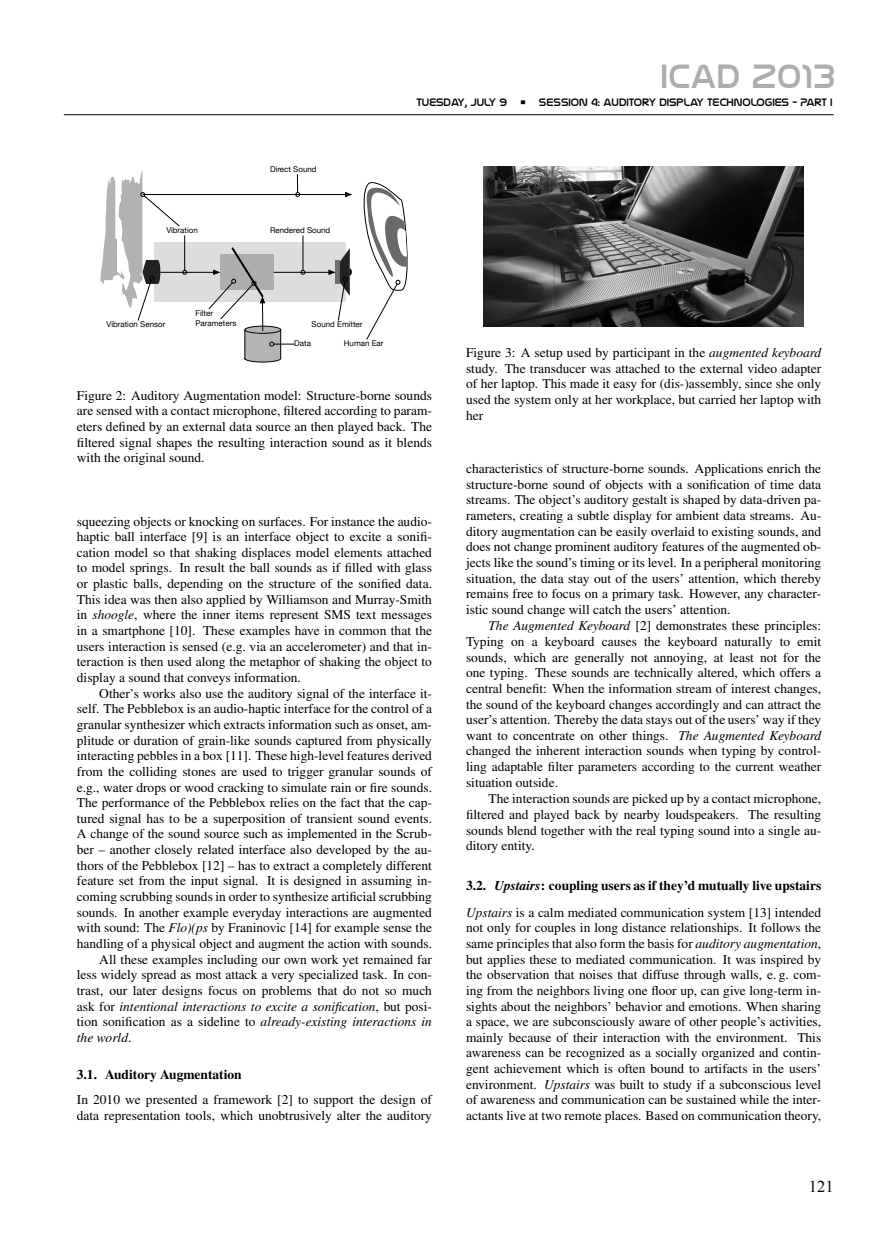
<style>
.page{position:relative;width:872px;height:1234px;background:#fff}
.page>*{position:absolute;margin:0;border:0;box-sizing:border-box;transform-origin:0 0}
.t1{font:37.5px "Nasalization";letter-spacing:.01em;color:#adadad}
.t2{font:16.5px "Times New Roman";color:#000}
.t3{font:13.5px/15.6px "Nimbus Rom No 9 L";color:#000;text-align:justify}
.t4{font:500 13.5px/26.4px "Nimbus Rom No 9 L";color:#000}
.t5{font:italic 13.5px "Nimbus Rom No 9 L";color:#000}
.t6{font:12px "Nasalization";color:#000}
.t7{font:7.95px "Helvetica Neue";color:#000}
.s1{font-style:italic}
.s2{font-style:normal}
.s3{font-weight:400;font-style:italic}
.s4{font-weight:400}
</style>
<div class="page">
<hr style="left:64px;top:114px;width:769px;height:1px;background:#000">
<hr style="left:697px;top:79px;width:14px;height:4px;background:#adadad">
<div style="left:154px;top:242px;width:192px;height:60px;background:#ddd"></div>
<hr style="left:274px;top:272px;width:55px;height:1px;background:#000">
<hr style="left:161px;top:272px;width:53px;height:1px;background:#000">
<hr style="left:143px;top:194px;width:202px;height:1px;background:#000">
<svg style="left:345px;top:191px;width:7px;height:6px"></svg>
<hr style="left:303px;top:236px;width:1px;height:34px;background:#000">
<svg style="left:300px;top:270px;width:6px;height:5px"></svg>
<svg style="left:328px;top:248px;width:24px;height:73px"></svg>
<svg style="left:101px;top:170px;width:87px;height:151px"></svg>
<svg style="left:295px;top:174px;width:6px;height:23px"></svg>
<svg style="left:363px;top:182px;width:45px;height:158px"></svg>
<svg style="left:208px;top:247px;width:86px;height:115px"></svg>
<img style="left:484px;top:167px;width:319px;height:159px">
<p class="t7" style="left:270px;top:164px;width:48px">Direct Sound</p>
<p class="t7" style="left:166px;top:225px;width:33px">Vibration</p>
<p class="t7" style="left:270px;top:225px;width:62px">Rendered Sound</p>
<p class="t7" style="left:195px;top:308px;width:19px">Filter</p>
<p class="t7" style="left:195px;top:318px;width:42px">Parameters</p>
<p class="t7" style="left:107px;top:320px;width:60px">Vibration Sensor</p>
<p class="t7" style="left:311px;top:320px;width:52px">Sound Emitter</p>
<h1 class="t1" style="left:660px;top:58px;width:176px">ICAD 2013</h1>
<p class="t6" style="left:416px;top:97px;width:418px">TUESDAY, JULY 9 • SESSION 4: AUDITORY DISPLAY TECHNOLOGIES – PART I</p>
<p class="t7" style="left:294px;top:339px;width:18px">Data</p>
<p class="t7" style="left:344px;top:339px;width:41px">Human Ear</p>
<p class="t3" style="left:77px;top:388px;width:357px">Figure 2: Auditory Augmentation model: Structure-borne sounds are sensed with a contact microphone, filtered according to param&shy;eters defined by an external data source an then played back. The filtered signal shapes the resulting interaction sound as it blends with the original sound.</p>
<p class="t3" style="left:77px;top:514px;width:357px">squeezing objects or knocking on surfaces. For instance the audio&shy;haptic ball interface [9] is an interface object to excite a sonifi&shy;cation model so that shaking displaces model elements attached to model springs. In result the ball sounds as if filled with glass or plastic balls, depending on the structure of the sonified data.<br>This idea was then also applied by Williamson and Murray-Smith in <span class="s1">shoogle</span>, where the inner items represent SMS text messages in a smartphone [10]. These examples have in common that the users interaction is sensed (e.g. via an accelerometer) and that in&shy;teraction is then used along the metaphor of shaking the object to display a sound that conveys information.</p>
<p class="t3" style="left:99px;top:686px;width:334px">Other’s works also use the auditory signal of the interface it-</p>
<p class="t3" style="left:77px;top:702px;width:357px">self. The Pebblebox is an audio-haptic interface for the control of a</p>
<p class="t3" style="left:77px;top:717px;width:357px">granular synthesizer which extracts information such as onset, am-</p>
<p class="t3" style="left:77px;top:733px;width:357px">plitude or duration of grain-like sounds captured from physically</p>
<p class="t3" style="left:77px;top:749px;width:357px">interacting pebbles in a box [11]. These high-level features derived</p>
<p class="t3" style="left:77px;top:764px;width:357px">from the colliding stones are used to trigger granular sounds of</p>
<p class="t3" style="left:77px;top:780px;width:357px">e.g., water drops or wood cracking to simulate rain or fire sounds.</p>
<p class="t3" style="left:77px;top:795px;width:357px">The performance of the Pebblebox relies on the fact that the cap-</p>
<p class="t3" style="left:77px;top:811px;width:357px">tured signal has to be a superposition of transient sound events.</p>
<p class="t3" style="left:77px;top:827px;width:357px">A change of the sound source such as implemented in the Scrub-</p>
<p class="t3" style="left:77px;top:842px;width:357px">ber – another closely related interface also developed by the au-</p>
<p class="t3" style="left:77px;top:858px;width:357px">thors of the Pebblebox [12] – has to extract a completely different</p>
<p class="t3" style="left:77px;top:874px;width:357px">feature set from the input signal. It is designed in assuming in-</p>
<p class="t3" style="left:77px;top:889px;width:357px">coming scrubbing sounds in order to synthesize artificial scrubbing</p>
<p class="t3" style="left:77px;top:905px;width:357px">sounds. In another example everyday interactions are augmented</p>
<p class="t3" style="left:77px;top:920px;width:357px">with sound: The <span class="s1">Flo)(ps</span> by Franinovic [14] for example sense the</p>
<p class="t3" style="left:77px;top:936px;width:357px">handling of a physical object and augment the action with sounds.</p>
<p class="t3" style="left:99px;top:952px;width:334px">All these examples including our own work yet remained far</p>
<p class="t3" style="left:77px;top:968px;width:357px">less widely spread as most attack a very specialized task. In con-</p>
<p class="t3" style="left:77px;top:983px;width:357px">trast, our later designs focus on problems that do not so much</p>
<p class="t5" style="left:77px;top:1001px;width:357px"><span class="s2">ask for</span> intentional interactions to excite a sonification<span class="s2">, but posi-</span></p>
<p class="t5" style="left:77px;top:1016px;width:357px"><span class="s2">tion sonification as a sideline to</span> already-existing interactions in</p>
<p class="t5" style="left:77px;top:1032px;width:56px">the world<span class="s2">.</span></p>
<p class="t4" style="left:77px;top:1062px;width:166px">3.1. Auditory Augmentation</p>
<p class="t3" style="left:77px;top:1092px;width:357px">In 2010 we presented a framework [2] to support the design of data representation tools, which unobtrusively alter the auditory</p>
<p class="t3" style="left:466px;top:346px;width:357px">Figure 3: A setup used by participant in the <span class="s1">augmented keyboard </span>study. The transducer was attached to the external video adapter of her laptop. This made it easy for (dis-)assembly, since she only used the system only at her workplace, but carried her laptop with her</p>
<p class="t3" style="left:466px;top:462px;width:357px">characteristics of structure-borne sounds. Applications enrich the structure-borne sound of objects with a sonification of time data streams. The object’s auditory gestalt is shaped by data-driven pa&shy;rameters, creating a subtle display for ambient data streams. Au&shy;ditory augmentation can be easily overlaid to existing sounds, and does not change prominent auditory features of the augmented ob&shy;jects like the sound’s timing or its level. In a peripheral monitoring situation, the data stay out of the users’ attention, which thereby remains free to focus on a primary task. However, any character&shy;istic sound change will catch the users’ attention.</p>
<p class="t3" style="left:466px;top:619px;width:357px;text-indent:22px"><span class="s1">The Augmented Keyboard</span> [2] demonstrates these principles:<br>Typing on a keyboard causes the keyboard naturally to emit sounds, which are generally not annoying, at least not for the one typing. These sounds are technically altered, which offers a central benefit: When the information stream of interest changes, the sound of the keyboard changes accordingly and can attract the user’s attention. Thereby the data stays out of the users’ way if they want to concentrate on other things. <span class="s1">The Augmented Keyboard </span>changed the inherent interaction sounds when typing by control&shy;ling adaptable filter parameters according to the current weather situation outside.</p>
<p class="t3" style="left:466px;top:792px;width:357px;text-indent:22px">The interaction sounds are picked up by a contact microphone, filtered and played back by nearby loudspeakers. The resulting sounds blend together with the real typing sound into a single au&shy;ditory entity.</p>
<p class="t4" style="left:466px;top:873px;width:357px">3.2. <span class="s1">Upstairs</span>: coupling users as if they’d mutually live upstairs<br><span class="s3">Upstairs</span> <span class="s4">is a calm mediated communication system [13] intended</span></p>
<p class="t3" style="left:466px;top:921px;width:357px">not only for couples in long distance relationships. It follows the same principles that also form the basis for <span class="s1">auditory augmentation</span>, but applies these to mediated communication. It was inspired by the observation that noises that diffuse through walls, e. g. com&shy;ing from the neighbors living one floor up, can give long-term in&shy;sights about the neighbors’ behavior and emotions. When sharing a space, we are subconsciously aware of other people’s activities, mainly because of their interaction with the environment. This awareness can be recognized as a socially organized and contin&shy;gent achievement which is often bound to artifacts in the users’ environment. <span class="s1">Upstairs</span> was built to study if a subconscious level of awareness and communication can be sustained while the inter&shy;actants live at two remote places. Based on communication theory,</p>
<p class="t2" style="left:809px;top:1177px;width:26px">121</p>
</div>
